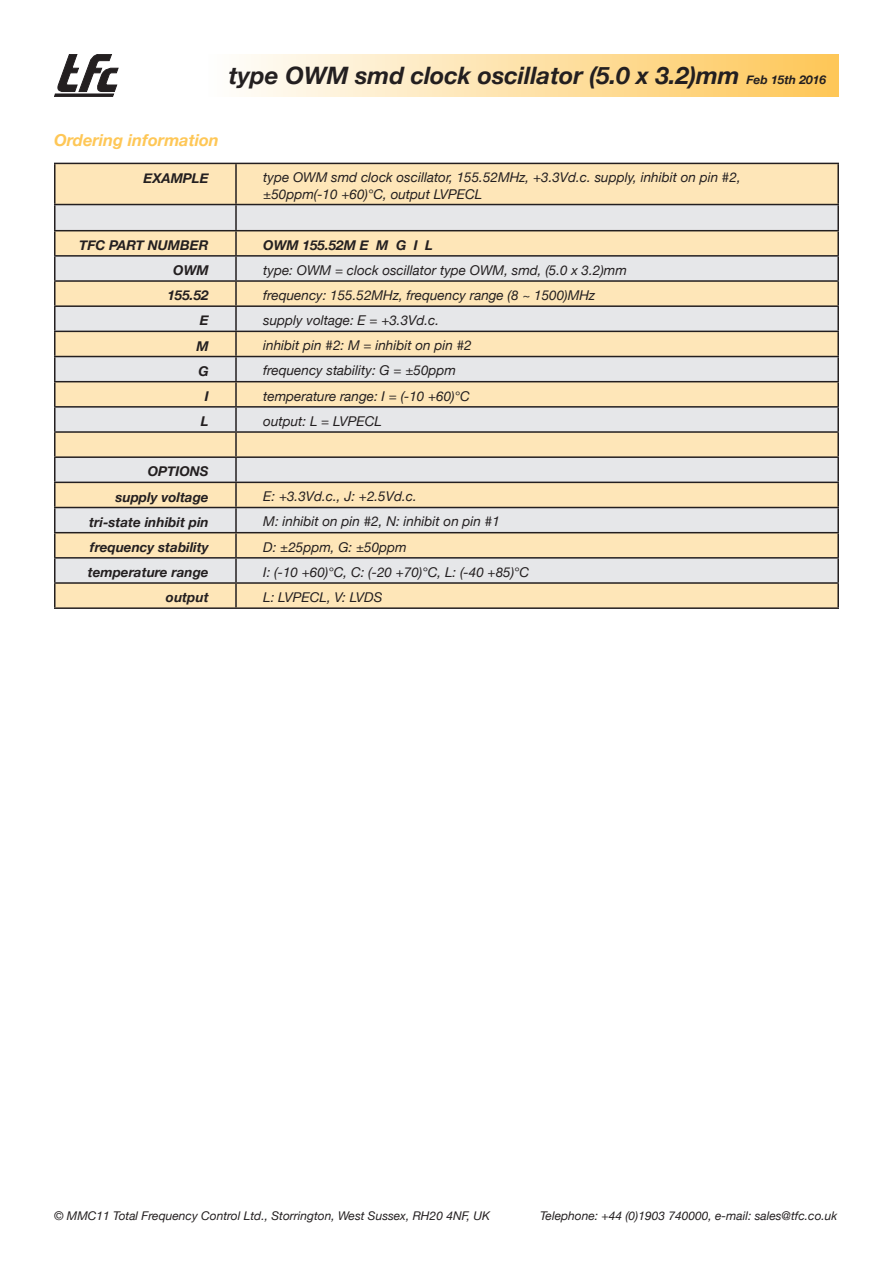
<style>
.page{position:relative;width:893px;height:1263px;background:#fff}
.page>*{position:absolute;margin:0;border:0;box-sizing:border-box;transform-origin:0 0}
.t1{font:italic 700 24px "Helvetica Neue";color:#231f20}
.t2{font:italic 700 16.5px "Helvetica Neue";color:#fec757}
.t3{font:italic 13.5px/16.2px "Helvetica Neue";color:#231f20}
.t4{font:italic 700 13.5px "Helvetica Neue";color:#231f20}
.t5{font:italic 12px "Helvetica Neue";color:#231f20}
.s1{font-size:12px}
</style>
<div class="page">
<svg style="left:54px;top:54px;width:64px;height:43px"></svg>
<div style="left:209px;top:54px;width:630px;height:43px;background:linear-gradient(to right,#fefefd,#fec757)"></div>
<div style="left:56px;top:164px;width:781px;height:443px;background:#fee6b8"></div>
<svg style="left:56px;top:205px;width:781px;height:377px;background:#eee4d0"></svg>
<hr style="left:54px;top:163px;width:182px;height:1px;background:#231f20">
<hr style="left:54px;top:164px;width:2px;height:40px;background:#231f20">
<hr style="left:236px;top:163px;width:603px;height:1px;background:#231f20">
<hr style="left:235px;top:164px;width:2px;height:40px;background:#231f20">
<hr style="left:837px;top:164px;width:2px;height:40px;background:#231f20">
<hr style="left:54px;top:204px;width:182px;height:1px;background:#231f20">
<hr style="left:54px;top:205px;width:2px;height:25px;background:#231f20">
<hr style="left:236px;top:204px;width:603px;height:1px;background:#231f20">
<hr style="left:235px;top:205px;width:2px;height:25px;background:#231f20">
<hr style="left:837px;top:205px;width:2px;height:25px;background:#231f20">
<hr style="left:54px;top:230px;width:182px;height:1px;background:#231f20">
<hr style="left:54px;top:231px;width:2px;height:24px;background:#231f20">
<hr style="left:236px;top:230px;width:603px;height:1px;background:#231f20">
<hr style="left:235px;top:231px;width:2px;height:24px;background:#231f20">
<hr style="left:837px;top:231px;width:2px;height:24px;background:#231f20">
<hr style="left:54px;top:255px;width:182px;height:2px;background:#231f20">
<hr style="left:54px;top:257px;width:2px;height:23px;background:#231f20">
<hr style="left:236px;top:255px;width:603px;height:2px;background:#231f20">
<hr style="left:235px;top:257px;width:2px;height:23px;background:#231f20">
<hr style="left:837px;top:257px;width:2px;height:23px;background:#231f20">
<hr style="left:54px;top:280px;width:182px;height:2px;background:#231f20">
<hr style="left:54px;top:282px;width:2px;height:23px;background:#231f20">
<hr style="left:236px;top:280px;width:603px;height:2px;background:#231f20">
<hr style="left:235px;top:282px;width:2px;height:23px;background:#231f20">
<hr style="left:837px;top:282px;width:2px;height:23px;background:#231f20">
<hr style="left:54px;top:305px;width:182px;height:2px;background:#231f20">
<hr style="left:54px;top:307px;width:2px;height:24px;background:#231f20">
<hr style="left:236px;top:305px;width:603px;height:2px;background:#231f20">
<hr style="left:235px;top:307px;width:2px;height:24px;background:#231f20">
<hr style="left:837px;top:307px;width:2px;height:24px;background:#231f20">
<hr style="left:54px;top:331px;width:182px;height:1px;background:#231f20">
<hr style="left:54px;top:332px;width:2px;height:24px;background:#231f20">
<hr style="left:236px;top:331px;width:603px;height:1px;background:#231f20">
<hr style="left:235px;top:332px;width:2px;height:24px;background:#231f20">
<hr style="left:837px;top:332px;width:2px;height:24px;background:#231f20">
<hr style="left:54px;top:356px;width:182px;height:1px;background:#231f20">
<hr style="left:54px;top:357px;width:2px;height:24px;background:#231f20">
<hr style="left:236px;top:356px;width:603px;height:1px;background:#231f20">
<hr style="left:235px;top:357px;width:2px;height:24px;background:#231f20">
<hr style="left:837px;top:357px;width:2px;height:24px;background:#231f20">
<hr style="left:54px;top:381px;width:182px;height:1px;background:#231f20">
<hr style="left:54px;top:382px;width:2px;height:24px;background:#231f20">
<hr style="left:236px;top:381px;width:603px;height:1px;background:#231f20">
<hr style="left:235px;top:382px;width:2px;height:24px;background:#231f20">
<hr style="left:837px;top:382px;width:2px;height:24px;background:#231f20">
<hr style="left:54px;top:406px;width:182px;height:2px;background:#231f20">
<hr style="left:54px;top:408px;width:2px;height:23px;background:#231f20">
<hr style="left:236px;top:406px;width:603px;height:2px;background:#231f20">
<hr style="left:235px;top:408px;width:2px;height:23px;background:#231f20">
<hr style="left:837px;top:408px;width:2px;height:23px;background:#231f20">
<hr style="left:54px;top:431px;width:182px;height:2px;background:#231f20">
<hr style="left:54px;top:433px;width:2px;height:23px;background:#231f20">
<hr style="left:236px;top:431px;width:603px;height:2px;background:#231f20">
<hr style="left:235px;top:433px;width:2px;height:23px;background:#231f20">
<hr style="left:837px;top:433px;width:2px;height:23px;background:#231f20">
<hr style="left:54px;top:456px;width:182px;height:2px;background:#231f20">
<hr style="left:54px;top:458px;width:2px;height:24px;background:#231f20">
<hr style="left:236px;top:456px;width:603px;height:2px;background:#231f20">
<hr style="left:235px;top:458px;width:2px;height:24px;background:#231f20">
<hr style="left:837px;top:458px;width:2px;height:24px;background:#231f20">
<hr style="left:54px;top:482px;width:182px;height:1px;background:#231f20">
<hr style="left:54px;top:483px;width:2px;height:24px;background:#231f20">
<hr style="left:236px;top:482px;width:603px;height:1px;background:#231f20">
<hr style="left:235px;top:483px;width:2px;height:24px;background:#231f20">
<hr style="left:837px;top:483px;width:2px;height:24px;background:#231f20">
<hr style="left:54px;top:507px;width:182px;height:1px;background:#231f20">
<hr style="left:54px;top:508px;width:2px;height:24px;background:#231f20">
<hr style="left:236px;top:507px;width:603px;height:1px;background:#231f20">
<hr style="left:235px;top:508px;width:2px;height:24px;background:#231f20">
<hr style="left:837px;top:508px;width:2px;height:24px;background:#231f20">
<hr style="left:54px;top:532px;width:182px;height:1px;background:#231f20">
<hr style="left:54px;top:533px;width:2px;height:24px;background:#231f20">
<hr style="left:236px;top:532px;width:603px;height:1px;background:#231f20">
<hr style="left:235px;top:533px;width:2px;height:24px;background:#231f20">
<hr style="left:837px;top:533px;width:2px;height:24px;background:#231f20">
<hr style="left:54px;top:557px;width:182px;height:2px;background:#231f20">
<hr style="left:54px;top:559px;width:2px;height:23px;background:#231f20">
<hr style="left:236px;top:557px;width:603px;height:2px;background:#231f20">
<hr style="left:235px;top:559px;width:2px;height:23px;background:#231f20">
<hr style="left:837px;top:559px;width:2px;height:23px;background:#231f20">
<hr style="left:54px;top:582px;width:182px;height:2px;background:#231f20">
<hr style="left:54px;top:584px;width:2px;height:23px;background:#231f20">
<hr style="left:236px;top:582px;width:603px;height:2px;background:#231f20">
<hr style="left:235px;top:584px;width:2px;height:23px;background:#231f20">
<hr style="left:837px;top:584px;width:2px;height:23px;background:#231f20">
<hr style="left:54px;top:607px;width:182px;height:2px;background:#231f20">
<hr style="left:236px;top:607px;width:603px;height:2px;background:#231f20">
<p class="t1" style="left:229px;top:56px;width:599px">type OWM smd clock oscillator (5.0 x 3.2)mm <span class="s1">Feb 15th 2016</span></p>
<p class="t2" style="left:54px;top:127px;width:166px">Ordering information</p>
<p class="t4" style="left:143px;top:167px;width:67px">EXAMPLE</p>
<p class="t3" style="left:263px;top:170px;width:479px">type OWM smd clock oscillator, 155.52MHz, +3.3Vd.c. supply, inhibit on pin #2, ±50ppm(-10 +60)°C, output LVPECL</p>
<p class="t4" style="left:79px;top:234px;width:131px">TFC PART NUMBER</p>
<p class="t4" style="left:263px;top:234px;width:171px">OWM 155.52M E M G I L</p>
<p class="t4" style="left:173px;top:260px;width:37px">OWM</p>
<p class="t3" style="left:263px;top:263px;width:365px">type: OWM = clock oscillator type OWM, smd, (5.0 x 3.2)mm</p>
<p class="t4" style="left:167px;top:285px;width:43px">155.52</p>
<p class="t3" style="left:263px;top:288px;width:333px">frequency: 155.52MHz, frequency range (8 ~ 1500)MHz</p>
<p class="t4" style="left:200px;top:310px;width:11px">E</p>
<p class="t3" style="left:263px;top:313px;width:177px">supply voltage: E = +3.3Vd.c.</p>
<p class="t4" style="left:196px;top:335px;width:14px">M</p>
<p class="t3" style="left:263px;top:338px;width:210px">inhibit pin #2: M = inhibit on pin #2</p>
<p class="t4" style="left:198px;top:360px;width:12px">G</p>
<p class="t3" style="left:263px;top:363px;width:194px">frequency stability: G = ±50ppm</p>
<p class="t4" style="left:205px;top:385px;width:5px">I</p>
<p class="t3" style="left:263px;top:388px;width:208px">temperature range: I = (-10 +60)°C</p>
<p class="t4" style="left:201px;top:411px;width:9px">L</p>
<p class="t3" style="left:263px;top:414px;width:120px">output: L = LVPECL</p>
<p class="t4" style="left:148px;top:461px;width:63px">OPTIONS</p>
<p class="t4" style="left:115px;top:486px;width:95px">supply voltage</p>
<p class="t3" style="left:263px;top:489px;width:155px">E: +3.3Vd.c., J: +2.5Vd.c.</p>
<p class="t4" style="left:89px;top:511px;width:121px">tri-state inhibit pin</p>
<p class="t3" style="left:263px;top:514px;width:238px">M: inhibit on pin #2, N: inhibit on pin #1</p>
<p class="t4" style="left:90px;top:536px;width:120px">frequency stability</p>
<p class="t3" style="left:263px;top:539px;width:145px">D: ±25ppm, G: ±50ppm</p>
<p class="t4" style="left:88px;top:562px;width:122px">temperature range</p>
<p class="t3" style="left:263px;top:565px;width:268px">I: (-10 +60)°C, C: (-20 +70)°C, L: (-40 +85)°C</p>
<p class="t4" style="left:166px;top:587px;width:44px">output</p>
<p class="t3" style="left:263px;top:590px;width:121px">L: LVPECL, V: LVDS</p>
<p class="t5" style="left:54px;top:1207px;width:437px">© MMC11 Total Frequency Control Ltd., Storrington, West Sussex, RH20 4NF, UK</p>
<p class="t5" style="left:540px;top:1207px;width:299px">Telephone: +44 (0)1903 740000, e-mail: sales@tfc.co.uk</p>
</div>
